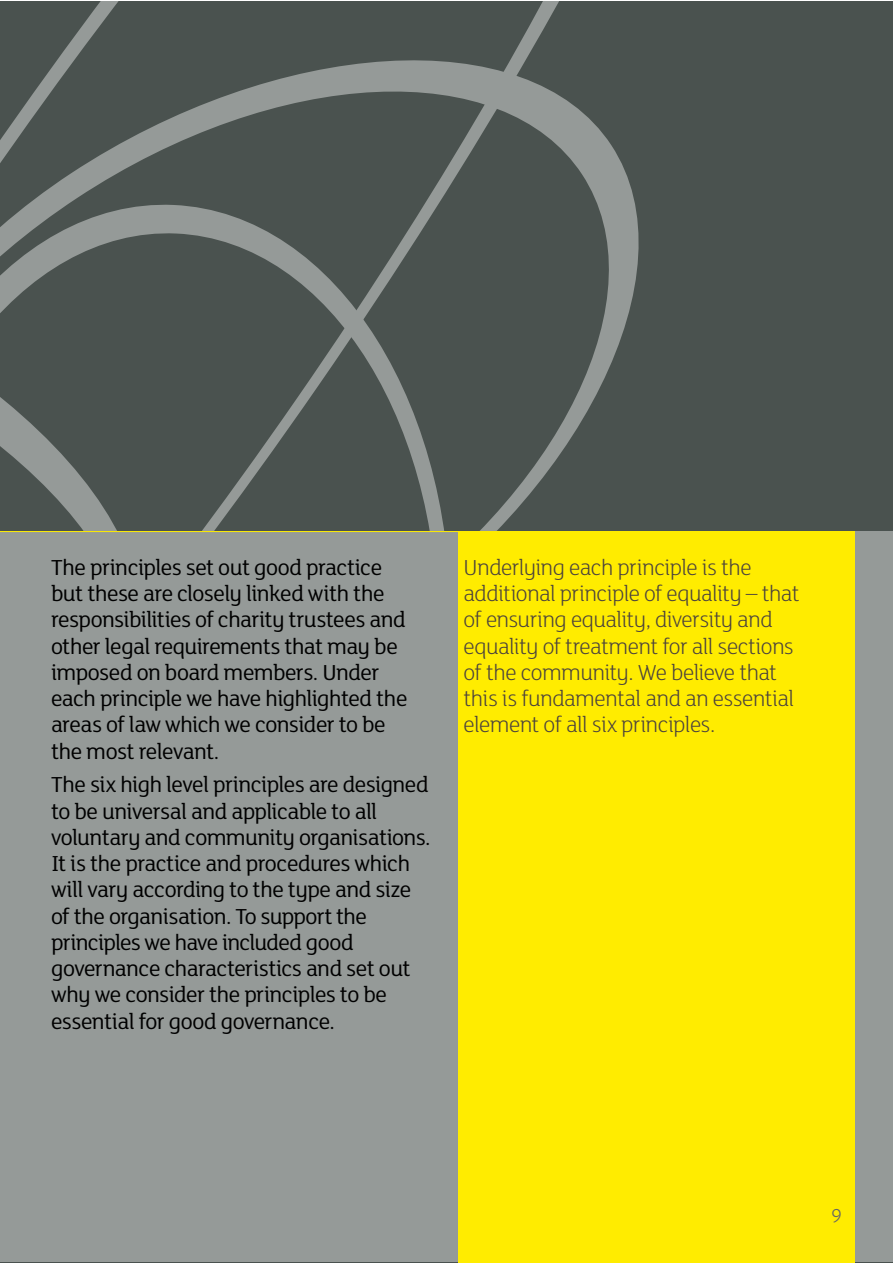
<style>
.page{position:relative;width:893px;height:1263px;background:#fff}
.page>*{position:absolute;margin:0;border:0;box-sizing:border-box;transform-origin:0 0}
.t1{font:23.7px/26.2px "FS Lola";letter-spacing:-.03em;color:#000}
.t2{font:300 23.7px/26.2px "FS Lola";letter-spacing:-.03em;color:#4b423d}
.t3{font:300 20.25px "Today SB";color:#636466}
</style>
<div class="page">
<div style="left:0;top:1px;width:892px;height:1262px;background:#4a524f"></div>
<svg style="left:0;top:18px;width:639px;height:513px"></svg>
<div style="left:0;top:531px;width:892px;height:731px;background:#959a98"></div>
<div style="left:458px;top:531px;width:397px;height:732px;background:#ffec00"></div>
<hr style="left:0;top:531px;width:855px;height:1px;background:#ffec00">
<p class="t1" style="left:51px;top:553px;width:358px">The principles set out good practice but these are closely linked with the responsibilities of charity trustees and other legal requirements that may be imposed on board members. Under each principle we have highlighted the areas of law which we consider to be the most relevant.</p>
<p class="t1" style="left:51px;top:770px;width:381px">The six high level principles are designed to be universal and applicable to all voluntary and community organisations.<br>It is the practice and procedures which will vary according to the type and size of the organisation. To support the principles we have included good governance characteristics and set out why we consider the principles to be essential for good governance.</p>
<p class="t2" style="left:463px;top:553px;width:337px">Underlying each principle is the additional principle of equality – that of ensuring equality, diversity and equality of treatment for all sections of the community. We believe that this is fundamental and an essential element of all six principles.</p>
<p class="t3" style="left:832px;top:1205px;width:12px">9</p>
</div>
